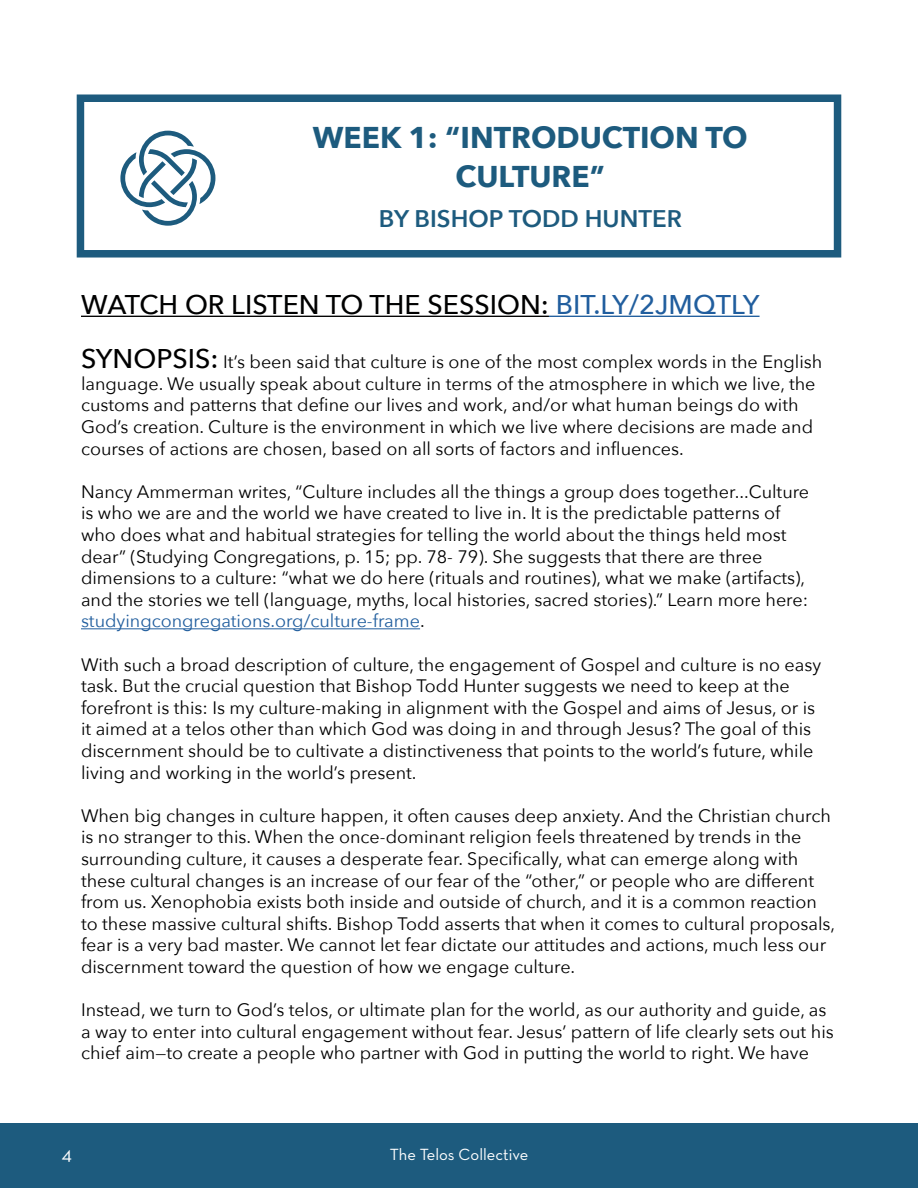
<style>
.page{position:relative;width:918px;height:1188px;background:#fff}
.page>*{position:absolute;margin:0;border:0;box-sizing:border-box;transform-origin:0 0}
.t1{font:700 30px/39.6px "Avenir Next";color:#1d5b7e;text-align:center}
.t2{font:500 27px "Avenir Next";color:#000101}
.t3{font:600 24px "Avenir Next";color:#1d5b7e}
.t4{font:19.5px "Neutra Text";color:#fff}
.t5{font:18px/21.6px "Avenir Next";color:#000}
.t6{font:16.5px "Neutra Text";color:#fff}
.s1{color:#215e9e}
.s2{font-weight:500;font-size:27px}
</style>
<div class="page">
<div style="left:0;top:1123px;width:918px;height:65px;background:#1d5b7e"></div>
<hr style="left:81px;top:316px;width:468px;height:1px;background:#000101">
<hr style="left:549px;top:316px;width:211px;height:1px;background:#215e9e">
<hr style="left:81px;top:628px;width:339px;height:1px;background:#215e9e">
<div style="left:77px;top:94px;width:764px;height:164px;border:8px solid #1d5b7e"></div>
<svg style="left:120px;top:131px;width:95px;height:95px"></svg>
<h1 class="t1" style="left:313px;top:118px;width:436px">WEEK 1: “INTRODUCTION TO<br>CULTURE”</h1>
<h3 class="t3" style="left:379px;top:203px;width:305px">BY BISHOP TODD HUNTER</h3>
<h2 class="t2" style="left:81px;top:287px;width:680px">WATCH OR LISTEN TO THE SESSION: <span class="s1">BIT.LY/2JMQTLY</span></h2>
<p class="t5" style="left:81px;top:352px;width:743px"><span class="s2">SYNOPSIS:</span> It’s been said that culture is one of the most complex words in the English language. We usually speak about culture in terms of the atmosphere in which we live, the customs and patterns that define our lives and work, and/or what human beings do with God’s creation. Culture is the environment in which we live where decisions are made and courses of actions are chosen, based on all sorts of factors and influences.</p>
<p class="t5" style="left:81px;top:481px;width:730px">Nancy Ammerman writes, “Culture includes all the things a group does together...Culture is who we are and the world we have created to live in. It is the predictable patterns of who does what and habitual strategies for telling the world about the things held most dear” (Studying Congregations, p. 15; pp. 78- 79). She suggests that there are three dimensions to a culture: “what we do here (rituals and routines), what we make (artifacts), and the stories we tell (language, myths, local histories, sacred stories).” Learn more here: <span class="s1">studyingcongregations.org/culture-frame</span>.</p>
<p class="t5" style="left:81px;top:654px;width:742px">With such a broad description of culture, the engagement of Gospel and culture is no easy task. But the crucial question that Bishop Todd Hunter suggests we need to keep at the forefront is this: Is my culture-making in alignment with the Gospel and aims of Jesus, or is it aimed at a telos other than which God was doing in and through Jesus? The goal of this discernment should be to cultivate a distinctiveness that points to the world’s future, while living and working in the world’s present.</p>
<p class="t5" style="left:81px;top:805px;width:756px">When big changes in culture happen, it often causes deep anxiety. And the Christian church is no stranger to this. When the once-dominant religion feels threatened by trends in the surrounding culture, it causes a desperate fear. Specifically, what can emerge along with these cultural changes is an increase of our fear of the “other,” or people who are different from us. Xenophobia exists both inside and outside of church, and it is a common reaction to these massive cultural shifts. Bishop Todd asserts that when it comes to cultural proposals, fear is a very bad master. We cannot let fear dictate our attitudes and actions, much less our discernment toward the question of how we engage culture.</p>
<p class="t5" style="left:81px;top:1000px;width:754px">Instead, we turn to God’s telos, or ultimate plan for the world, as our authority and guide, as a way to enter into cultural engagement without fear. Jesus’ pattern of life clearly sets out his chief aim—to create a people who partner with God in putting the world to right. We have</p>
<p class="t4" style="left:62px;top:1142px;width:12px">4</p>
<p class="t6" style="left:390px;top:1144px;width:140px">The Telos Collective</p>
</div>
